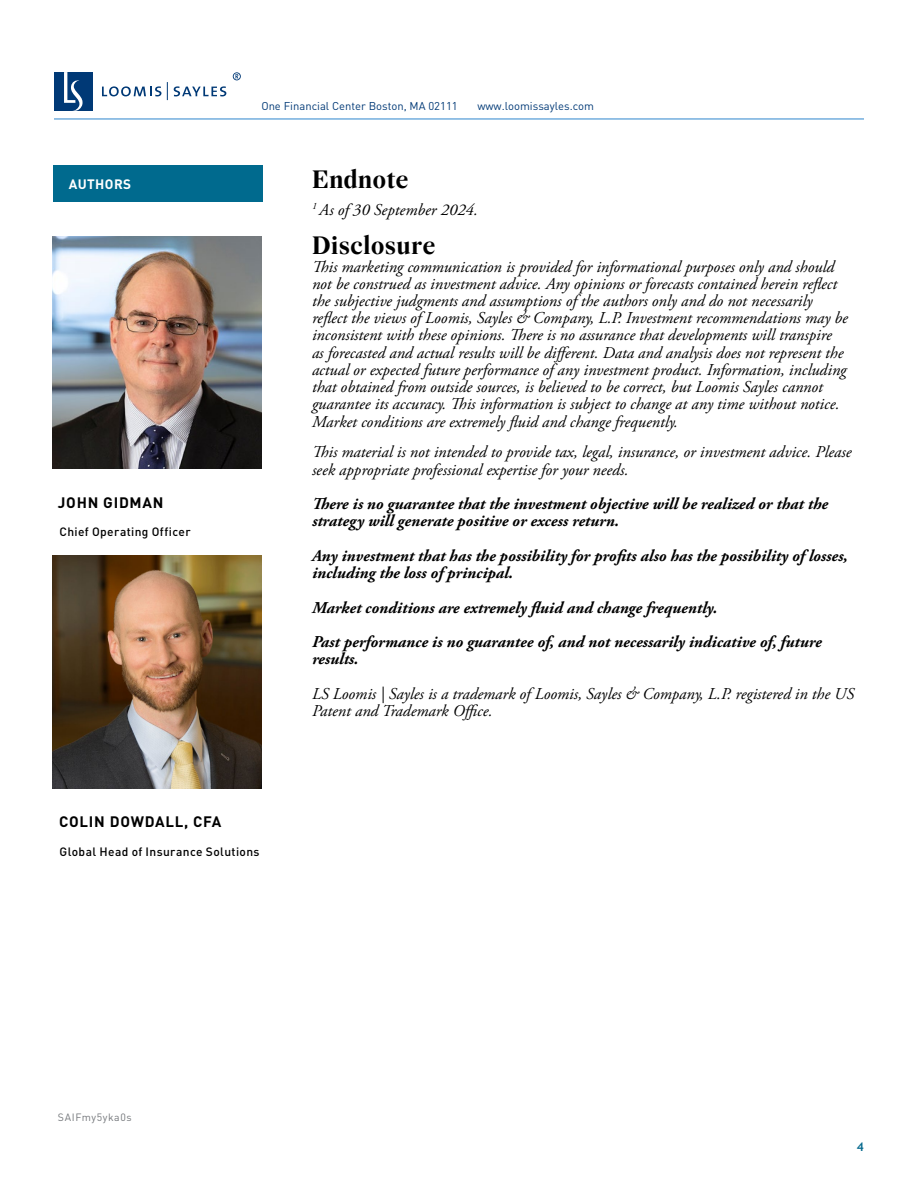
<style>
.page{position:relative;width:918px;height:1188px;background:#fff}
.page>*{position:absolute;margin:0;border:0;box-sizing:border-box;transform-origin:0 0}
.t1{font:700 27px "Wremena";letter-spacing:.015em;color:#000}
.t2{font:italic 16.5px/17.2px "Adobe Garamond Pro";color:#000}
.t3{font:italic 700 16.5px/17.2px "Adobe Garamond Pro";color:#000}
.t4{font:700 15px "DINOT";letter-spacing:.05em;color:#000}
.t5{font:700 13.5px "DINOT";letter-spacing:.03em;color:#fff}
.t6{font:500 12px "DINOT";letter-spacing:.03em;color:#000}
.t7{font:700 12px "Trebuchet MS";color:#086b8f}
.t8{font:11.25px "DINOT";color:#003976}
.t9{font:10.5px "DINOT";letter-spacing:.05em;color:#74777b}
</style>
<div class="page">
<div style="left:53px;top:165px;width:209px;height:37px;background:#006a8e"></div>
<img style="left:53px;top:236px;width:209px;height:233px">
<img style="left:53px;top:556px;width:209px;height:232px">
<hr style="left:54px;top:118px;width:810px;height:2px;background:#73aede">
<div style="left:54px;top:72px;width:39px;height:39px;background:#003976"></div>
<svg style="left:64px;top:72px;width:19px;height:39px"></svg>
<svg style="left:102px;top:86px;width:59px;height:10px"></svg>
<svg style="left:174px;top:86px;width:52px;height:10px"></svg>
<svg style="left:167px;top:82px;width:1px;height:18px"></svg>
<svg style="left:233px;top:72px;width:8px;height:8px"></svg>
<p class="t5" style="left:69px;top:175px;width:64px">AUTHORS</p>
<p class="t4" style="left:58px;top:493px;width:107px">JOHN GIDMAN</p>
<p class="t6" style="left:60px;top:524px;width:133px">Chief Operating Officer</p>
<p class="t8" style="left:261px;top:99px;width:198px">One Financial Center Boston, MA 02111</p>
<p class="t8" style="left:477px;top:99px;width:118px">www.loomissayles.com</p>
<h1 class="t1" style="left:312px;top:163px;width:98px">Endnote</h1>
<p class="t2" style="left:312px;top:201px;width:168px"><sup>1</sup> As of 30 September 2024.</p>
<h1 class="t1" style="left:312px;top:230px;width:125px">Disclosure</h1>
<p class="t2" style="left:312px;top:258px;width:537px">This marketing communication is provided for informational purposes only and should not be construed as investment advice. Any opinions or forecasts contained herein reflect the subjective judgments and assumptions of the authors only and do not necessarily reflect the views of Loomis, Sayles &amp; Company, L.P. Investment recommendations may be inconsistent with these opinions. There is no assurance that developments will transpire<br>as forecasted and actual results will be different. Data and analysis does not represent the actual or expected future performance of any investment product. Information, including that obtained from outside sources, is believed to be correct, but Loomis Sayles cannot guarantee its accuracy. This information is subject to change at any time without notice.<br>Market conditions are extremely fluid and change frequently.</p>
<p class="t2" style="left:312px;top:444px;width:541px">This material is not intended to provide tax, legal, insurance, or investment advice. Please seek appropriate professional expertise for your needs.</p>
<p class="t3" style="left:312px;top:496px;width:518px">There is no guarantee that the investment objective will be realized or that the strategy will generate positive or excess return.</p>
<p class="t3" style="left:312px;top:547px;width:537px">Any investment that has the possibility for profits also has the possibility of losses, including the loss of principal.</p>
<p class="t3" style="left:312px;top:590px;width:511px;line-height:34.5px">Market conditions are extremely fluid and change frequently.<br>Past performance is no guarantee of, and not necessarily indicative of, future</p>
<p class="t3" style="left:312px;top:651px;width:48px">results.</p>
<p class="t2" style="left:312px;top:685px;width:544px">LS Loomis | Sayles is a trademark of Loomis, Sayles &amp; Company, L.P. registered in the US<br>Patent and Trademark Office.</p>
<p class="t4" style="left:59px;top:812px;width:164px">COLIN DOWDALL, CFA</p>
<p class="t6" style="left:60px;top:844px;width:202px">Global Head of Insurance Solutions</p>
<p class="t9" style="left:58px;top:1111px;width:75px">SAIFmy5yka0s</p>
<p class="t7" style="left:857px;top:1140px;width:9px">4</p>
</div>
